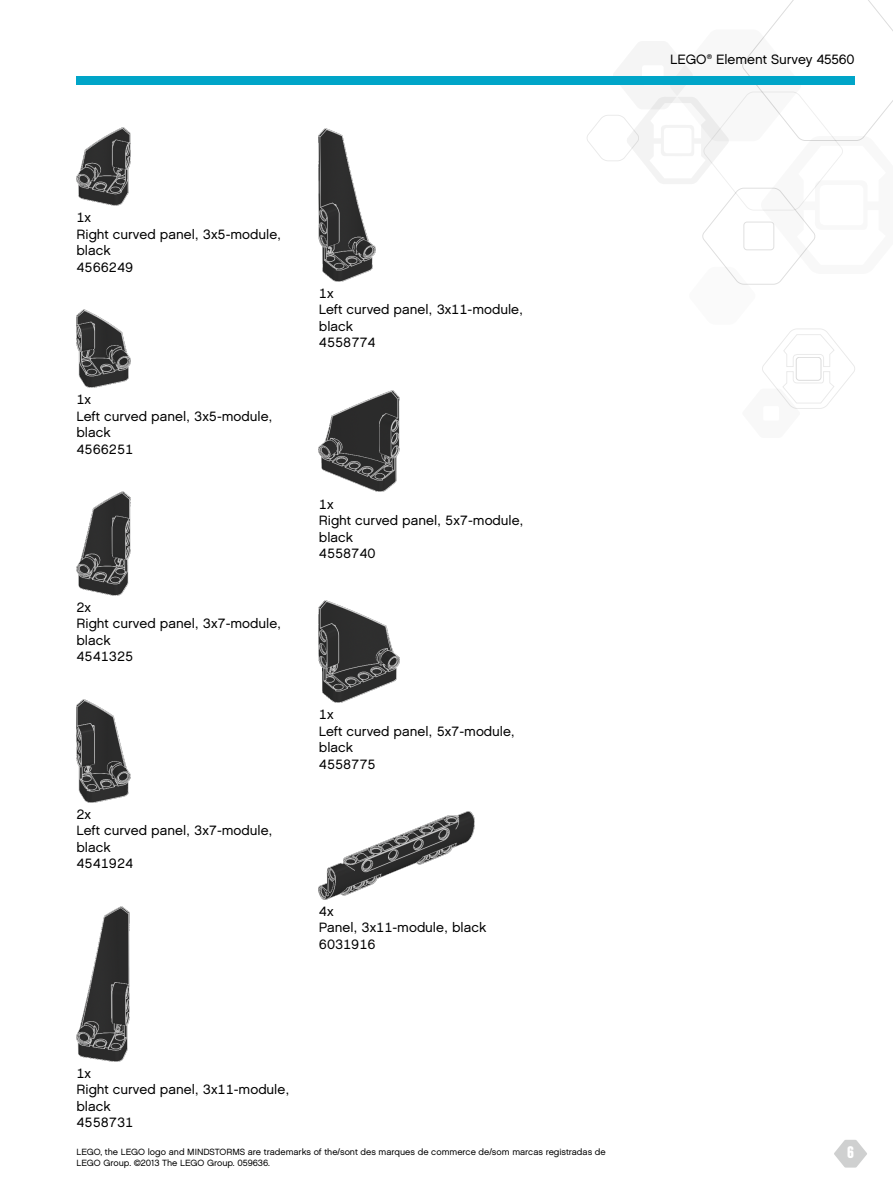
<style>
.page{position:relative;width:893px;height:1191px;background:#fff}
.page>*{position:absolute;margin:0;border:0;box-sizing:border-box;transform-origin:0 0}
.t1{font:700 18px "LEGO Chalet Comprime 80";color:#fff}
.t2{font:13.5px/16.5px "LEGO Chalet 60";color:#000}
.t3{font:9px/10.5px "LEGO Chalet 60";color:#000}
</style>
<div class="page">
<svg style="left:587px;top:0;width:306px;height:409px"></svg>
<svg style="left:834px;top:1140px;width:33px;height:27px"></svg>
<img style="left:77px;top:906px;width:52px;height:155px">
<img style="left:77px;top:491px;width:54px;height:104px">
<img style="left:319px;top:128px;width:56px;height:153px">
<img style="left:77px;top:699px;width:54px;height:103px">
<img style="left:319px;top:390px;width:81px;height:102px">
<img style="left:319px;top:601px;width:81px;height:102px">
<img style="left:77px;top:128px;width:54px;height:78px">
<img style="left:77px;top:309px;width:54px;height:79px">
<div style="left:77px;top:77px;width:778px;height:8px;background:#00a5c8"></div>
<img style="left:319px;top:812px;width:156px;height:87px">
<p class="t2" style="left:77px;top:209px;width:206px">1x<br>Right curved panel, 3x5-module, black<br>4566249</p>
<p class="t2" style="left:77px;top:391px;width:198px">1x<br>Left curved panel, 3x5-module, black<br>4566251</p>
<p class="t2" style="left:77px;top:599px;width:206px">2x<br>Right curved panel, 3x7-module, black<br>4541325</p>
<p class="t2" style="left:77px;top:806px;width:198px">2x<br>Left curved panel, 3x7-module, black<br>4541924</p>
<p class="t2" style="left:319px;top:284px;width:206px">1x<br>Left curved panel, 3x11-module, black<br>4558774</p>
<p class="t2" style="left:319px;top:495px;width:206px">1x<br>Right curved panel, 5x7-module, black<br>4558740</p>
<p class="t2" style="left:319px;top:706px;width:198px">1x<br>Left curved panel, 5x7-module, black<br>4558775</p>
<p class="t2" style="left:319px;top:902px;width:169px">4x<br>Panel, 3x11-module, black<br>6031916</p>
<p class="t2" style="left:77px;top:1064px;width:214px">1x<br>Right curved panel, 3x11-module, black<br>4558731</p>
<p class="t2" style="left:670px;top:51px;width:186px">LEGO<sup>®</sup> Element Survey 45560</p>
<p class="t3" style="left:77px;top:1146px;width:531px">LEGO, the LEGO logo and MINDSTORMS are trademarks of the/sont des marques de commerce de/som marcas registradas de<br>LEGO Group. ©2013 The LEGO Group. 059636.</p>
<h1 class="t1" style="left:847px;top:1141px;width:8px">6</h1>
</div>
